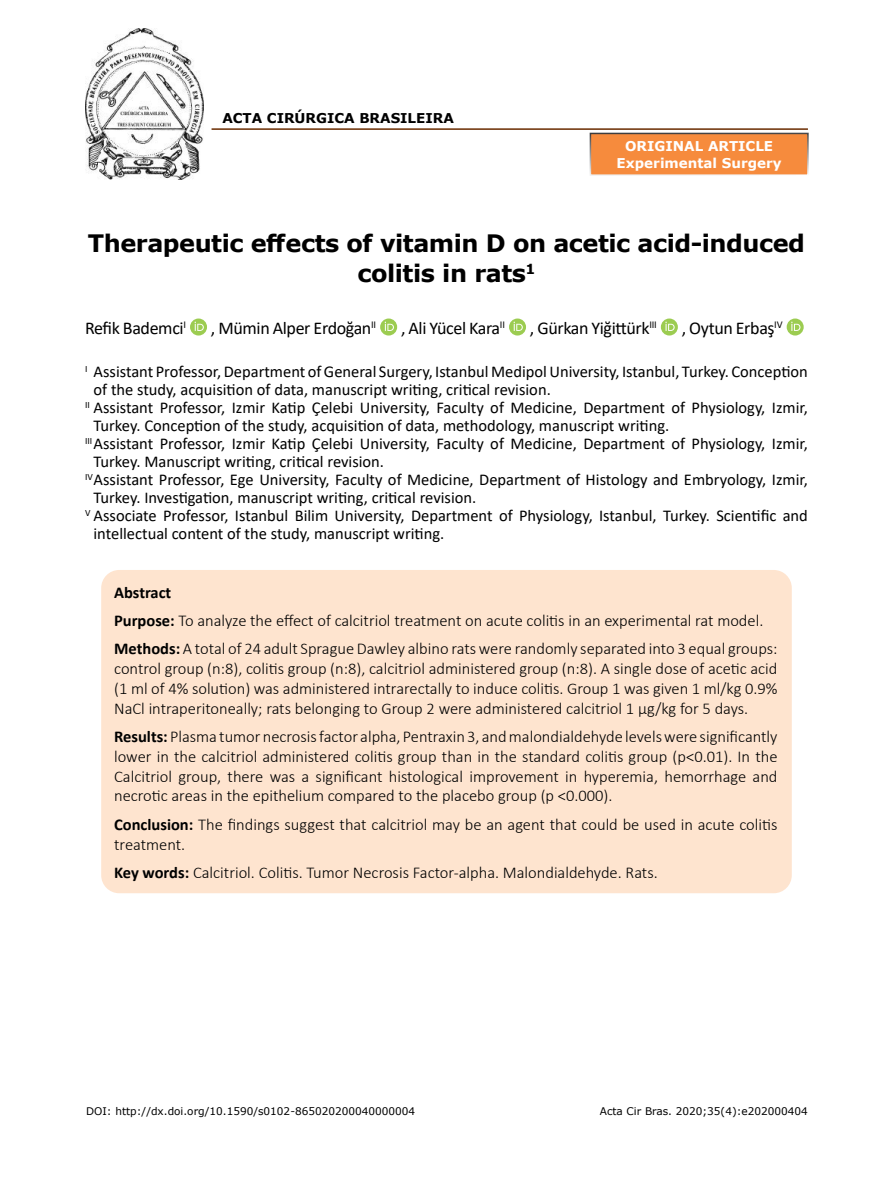
<style>
.page{position:relative;width:893px;height:1191px;background:#fff}
.page>*{position:absolute;margin:0;border:0;box-sizing:border-box;transform-origin:0 0}
.t1{font:700 24px/30px "Verdana";letter-spacing:-.02em;color:#000;text-align:center}
.t2{font:18px "Calibri";letter-spacing:-.02em;color:#000}
.t3{font:300 16.5px/19.8px "Calibri";color:#000}
.t4{font:16.5px "Calibri";color:#000}
.t5{font:700 13.5px/16.2px "Verdana";color:#fff;text-align:center}
.t6{font:700 13.5px "Verdana";color:#000}
.t7{font:10.5px "Verdana";color:#000}
.s1{font-weight:700}
</style>
<div class="page">
<svg style="left:190px;top:318px;width:17px;height:17px"></svg>
<svg style="left:195px;top:322px;width:9px;height:9px"></svg>
<svg style="left:380px;top:318px;width:17px;height:17px"></svg>
<svg style="left:385px;top:322px;width:9px;height:9px"></svg>
<svg style="left:509px;top:318px;width:17px;height:17px"></svg>
<svg style="left:514px;top:322px;width:9px;height:9px"></svg>
<div style="left:661px;top:318px;width:17px;height:17px;background:#9ccc51;border-radius:50%"></div>
<svg style="left:665px;top:322px;width:10px;height:9px"></svg>
<div style="left:787px;top:318px;width:17px;height:17px;background:#9ccc51;border-radius:50%"></div>
<svg style="left:791px;top:322px;width:9px;height:9px"></svg>
<div style="left:590px;top:133px;width:218px;height:42px;background:#f68b3d"></div>
<div style="left:590px;top:133px;width:219px;height:43px;border:2px solid #fff"></div>
<img style="left:85px;top:29px;width:118px;height:151px">
<div style="left:101px;top:570px;width:691px;height:323px;background:#fee4cf;border-radius:18px"></div>
<hr style="left:212px;top:128px;width:596px;height:2px;background:#6a2c00">
<p class="t6" style="left:222px;top:109px;width:233px">ACTA CIRÚRGICA BRASILEIRA</p>
<p class="t5" style="left:617px;top:138px;width:167px">ORIGINAL ARTICLE<br>Experimental Surgery</p>
<h1 class="t1" style="left:88px;top:228px;width:718px">Therapeutic effects of vitamin D on acetic acid-induced colitis in rats<sup>1</sup></h1>
<p class="t2" style="left:85px;top:315px;width:102px">Refik Bademci<sup>I</sup></p>
<p class="t2" style="left:211px;top:315px;width:167px">, Mümin Alper Erdoğan<sup>II</sup></p>
<p class="t2" style="left:401px;top:315px;width:105px">, Ali Yücel Kara<sup>II</sup></p>
<p class="t2" style="left:530px;top:315px;width:128px">, Gürkan Yiğittürk<sup>III</sup></p>
<p class="t2" style="left:682px;top:315px;width:102px">, Oytun Erbaş<sup>IV</sup></p>
<p class="t4" style="left:85px;top:360px;width:724px"><sup>I</sup> Assistant Professor, Department of General Surgery, Istanbul Medipol University, Istanbul, Turkey. Conception</p>
<p class="t4" style="left:94px;top:378px;width:459px">of the study, acquisition of data, manuscript writing, critical revision.</p>
<p class="t4" style="left:85px;top:396px;width:724px"><sup>II</sup> Assistant Professor, Izmir Katip Çelebi University, Faculty of Medicine, Department of Physiology, Izmir,</p>
<p class="t4" style="left:94px;top:414px;width:577px">Turkey. Conception of the study, acquisition of data, methodology, manuscript writing.</p>
<p class="t4" style="left:85px;top:432px;width:724px"><sup>III</sup>Assistant Professor, Izmir Katip Çelebi University, Faculty of Medicine, Department of Physiology, Izmir,</p>
<p class="t4" style="left:94px;top:450px;width:292px">Turkey. Manuscript writing, critical revision.</p>
<p class="t4" style="left:85px;top:468px;width:724px"><sup>IV</sup>Assistant Professor, Ege University, Faculty of Medicine, Department of Histology and Embryology, Izmir,</p>
<p class="t4" style="left:94px;top:486px;width:384px">Turkey. Investigation, manuscript writing, critical revision.</p>
<p class="t4" style="left:85px;top:504px;width:724px"><sup>V</sup> Associate Professor, Istanbul Bilim University, Department of Physiology, Istanbul, Turkey. Scientific and</p>
<p class="t4" style="left:94px;top:522px;width:352px">intellectual content of the study, manuscript writing.</p>
<p class="t3" style="left:114px;top:578px;width:665px;line-height:28.3px"><span class="s1">Abstract<br>Purpose:</span> To analyze the effect of calcitriol treatment on acute colitis in an experimental rat model.<br><span class="s1">Methods:</span> A total of 24 adult Sprague Dawley albino rats were randomly separated into 3 equal groups:</p>
<p class="t3" style="left:114px;top:658px;width:665px;text-align:justify">control group (n:8), colitis group (n:8), calcitriol administered group (n:8). A single dose of acetic acid (1 ml of 4% solution) was administered intrarectally to induce colitis. Group 1 was given 1 ml/kg 0.9% NaCl intraperitoneally; rats belonging to Group 2 were administered calcitriol 1 µg/kg for 5 days.</p>
<p class="t3" style="left:114px;top:726px;width:665px;text-align:justify"><span class="s1">Results:</span> Plasma tumor necrosis factor alpha, Pentraxin 3, and malondialdehyde levels were significantly lower in the calcitriol administered colitis group than in the standard colitis group (p&lt;0.01). In the Calcitriol group, there was a significant histological improvement in hyperemia, hemorrhage and necrotic areas in the epithelium compared to the placebo group (p &lt;0.000).</p>
<p class="t3" style="left:114px;top:814px;width:665px"><span class="s1">Conclusion:</span> The findings suggest that calcitriol may be an agent that could be used in acute colitis treatment.</p>
<p class="t3" style="left:114px;top:862px;width:545px"><span class="s1">Key words:</span> Calcitriol. Colitis. Tumor Necrosis Factor-alpha. Malondialdehyde. Rats.</p>
<p class="t7" style="left:86px;top:1103px;width:331px">DOI: http://dx.doi.org/10.1590/s0102-865020200040000004</p>
<p class="t7" style="left:600px;top:1103px;width:210px">Acta Cir Bras. 2020;35(4):e202000404</p>
</div>
